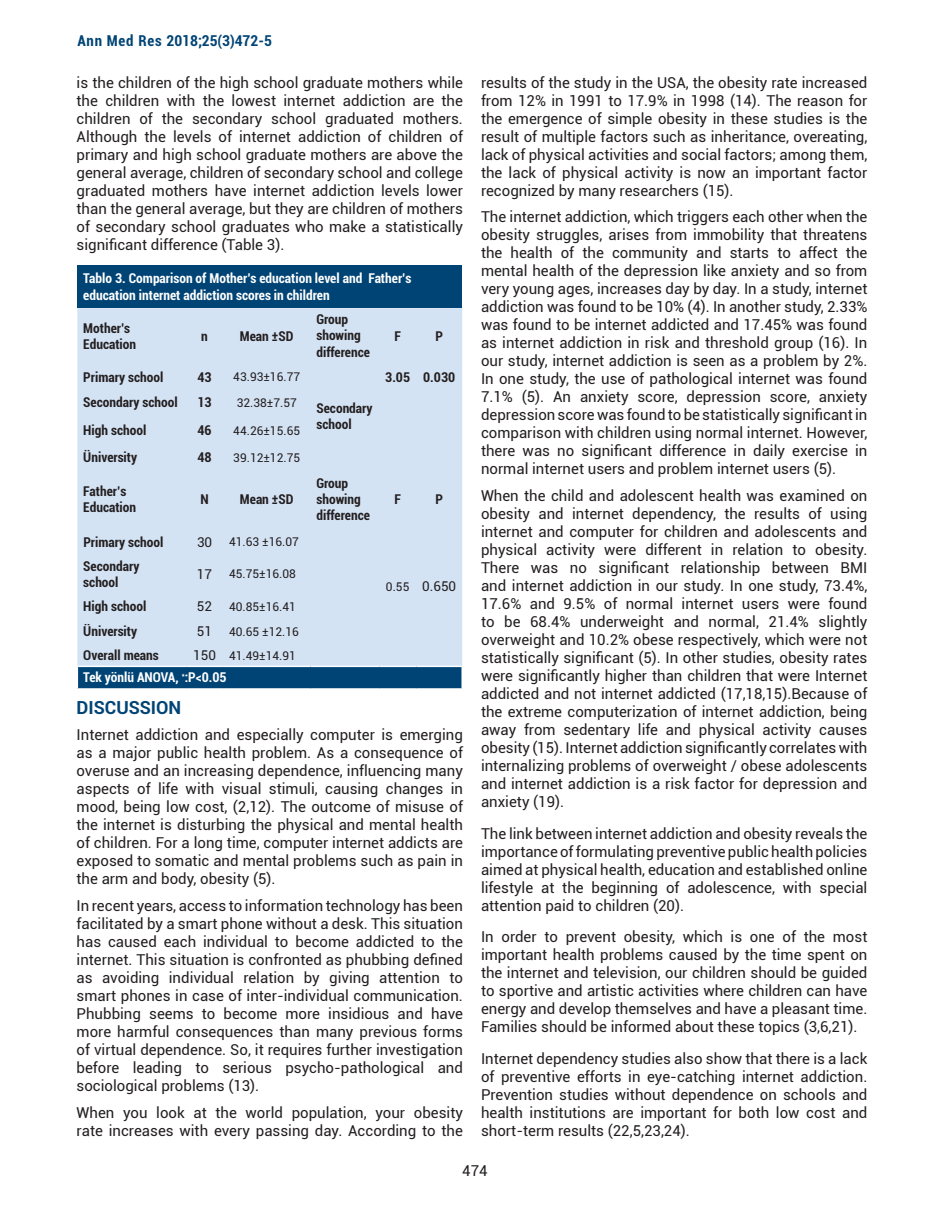
<style>
.page{position:relative;width:944px;height:1214px;background:#fff}
.page>*{position:absolute;margin:0;border:0;box-sizing:border-box;transform-origin:0 0}
.t1{font:700 18px "Roboto";color:#004475}
.t2{font:15px/18px "Roboto";color:#231f20;text-align:justify}
.t3{font:700 condensed 15px "Roboto";letter-spacing:.025em;color:#004475}
.t4{font:700 condensed 13.5px/16.2px "Roboto";color:#231f20}
.t5{font:700 condensed 13.5px/16.2px "Roboto";color:#fff}
.t6{font:13.5px "Roboto";color:#231f20}
.t7{font:12px "Roboto";color:#231f20}
.s1{font-size:13.5px}
.s2{font-size:12px}
</style>
<div class="page">
<div style="left:77px;top:265px;width:385px;height:43px;background:#004475"></div>
<div style="left:77px;top:308px;width:385px;height:357px;background:#d4e3f4"></div>
<div style="left:77px;top:666px;width:385px;height:23px;background:#004475"></div>
<hr style="left:77px;top:665px;width:109px;height:2px;background:#fff">
<svg style="left:77px;top:667px;width:1px;height:21px"></svg>
<hr style="left:186px;top:665px;width:37px;height:2px;background:#fff">
<hr style="left:223px;top:665px;width:87px;height:2px;background:#fff">
<hr style="left:310px;top:665px;width:69px;height:2px;background:#fff">
<hr style="left:379px;top:665px;width:37px;height:2px;background:#fff">
<hr style="left:416px;top:665px;width:47px;height:2px;background:#fff">
<hr style="left:461px;top:667px;width:2px;height:21px;background:#fff">
<hr style="left:77px;top:688px;width:109px;height:1px;background:#fff">
<hr style="left:186px;top:688px;width:37px;height:1px;background:#fff">
<hr style="left:223px;top:688px;width:87px;height:1px;background:#fff">
<hr style="left:310px;top:688px;width:69px;height:1px;background:#fff">
<hr style="left:379px;top:688px;width:37px;height:1px;background:#fff">
<hr style="left:416px;top:688px;width:47px;height:1px;background:#fff">
<p class="t3" style="left:77px;top:31px;width:196px">Ann Med Res 2018;25(3)472-5</p>
<p class="t2" style="left:77px;top:73px;width:388px">is the children of the high school graduate mothers while the children with the lowest internet addiction are the children of the secondary school graduated mothers.<br>Although the levels of internet addiction of children of primary and high school graduate mothers are above the general average, children of secondary school and college graduated mothers have internet addiction levels lower than the general average, but they are children of mothers of secondary school graduates who make a statistically significant difference (Table 3).</p>
<p class="t5" style="left:83px;top:270px;width:329px">Tablo 3. Comparison of Mother’s education level and Father’s education internet addiction scores in children</p>
<p class="t4" style="left:83px;top:319px;width:54px">Mother’s<br>Education</p>
<p class="t4" style="left:201px;top:328px;width:8px">n</p>
<p class="t4" style="left:240px;top:328px;width:55px">Mean ±SD</p>
<p class="t4" style="left:316px;top:311px;width:55px">Group showing difference</p>
<p class="t4" style="left:394px;top:328px;width:8px">F</p>
<p class="t4" style="left:435px;top:328px;width:9px">P</p>
<p class="t4" style="left:83px;top:368px;width:81px">Primary school</p>
<p class="t4" style="left:197px;top:368px;width:16px">43</p>
<p class="t7" style="left:233px;top:368px;width:68px">43.93±16.77</p>
<p class="t4" style="left:83px;top:394px;width:96px">Secondary school</p>
<p class="t4" style="left:197px;top:394px;width:16px">13</p>
<p class="t7" style="left:237px;top:394px;width:62px">32.38±7.57</p>
<p class="t4" style="left:83px;top:422px;width:65px">High school</p>
<p class="t4" style="left:197px;top:422px;width:16px">46</p>
<p class="t7" style="left:233px;top:422px;width:68px">44.26±15.65</p>
<p class="t4" style="left:83px;top:449px;width:55px">Üniversity</p>
<p class="t4" style="left:197px;top:449px;width:16px">48</p>
<p class="t7" style="left:233px;top:449px;width:68px">39.12±12.75</p>
<p class="t4" style="left:83px;top:482px;width:54px">Father’s<br>Education</p>
<p class="t4" style="left:200px;top:490px;width:10px">N</p>
<p class="t4" style="left:240px;top:490px;width:55px">Mean ±SD</p>
<p class="t4" style="left:83px;top:533px;width:81px">Primary school</p>
<p class="t7" style="left:197px;top:533px;width:103px"><span class="s1">30</span> 41.63 ±16.07</p>
<p class="t4" style="left:316px;top:400px;width:58px">Secondary school</p>
<p class="t4" style="left:385px;top:368px;width:71px">3.05 0.030</p>
<p class="t4" style="left:316px;top:474px;width:55px">Group showing difference</p>
<p class="t4" style="left:394px;top:490px;width:8px">F</p>
<p class="t4" style="left:435px;top:490px;width:9px">P</p>
<p class="t4" style="left:83px;top:557px;width:58px">Secondary school</p>
<p class="t7" style="left:197px;top:565px;width:100px"><span class="s1">17</span> 45.75±16.08</p>
<p class="t4" style="left:83px;top:597px;width:65px">High school</p>
<p class="t7" style="left:197px;top:598px;width:100px"><span class="s1">52</span> 40.85±16.41</p>
<p class="t4" style="left:83px;top:623px;width:55px">Üniversity</p>
<p class="t7" style="left:197px;top:623px;width:103px"><span class="s1">51</span> 40.65 ±12.16</p>
<p class="t4" style="left:83px;top:646px;width:77px">Overall means</p>
<p class="t7" style="left:193px;top:647px;width:104px"><span class="s1">150</span> 41.49±14.91</p>
<p class="t5" style="left:83px;top:669px;width:145px">Tek yönlü ANOVA, <sup>*</sup>:P&lt;0.05</p>
<p class="t1" style="left:77px;top:694px;width:106px">DISCUSSION</p>
<p class="t2" style="left:77px;top:725px;width:388px">Internet addiction and especially computer is emerging as a major public health problem. As a consequence of overuse and an increasing dependence, influencing many aspects of life with visual stimuli, causing changes in mood, being low cost, (2,12). The outcome of misuse of the internet is disturbing the physical and mental health of children. For a long time, computer internet addicts are exposed to somatic and mental problems such as pain in the arm and body, obesity (5).</p>
<p class="t2" style="left:77px;top:896px;width:388px">In recent years, access to information technology has been facilitated by a smart phone without a desk. This situation has caused each individual to become addicted to the internet. This situation is confronted as phubbing defined as avoiding individual relation by giving attention to smart phones in case of inter-individual communication.<br>Phubbing seems to become more insidious and have more harmful consequences than many previous forms of virtual dependence. So, it requires further investigation before leading to serious psycho-pathological and sociological problems (13).</p>
<p class="t2" style="left:77px;top:1102px;width:388px">When you look at the world population, your obesity rate increases with every passing day. According to the</p>
<p class="t6" style="left:386px;top:577px;width:72px"><span class="s2">0.55</span> 0.650</p>
<p class="t2" style="left:481px;top:73px;width:388px">results of the study in the USA, the obesity rate increased from 12% in 1991 to 17.9% in 1998 (14). The reason for the emergence of simple obesity in these studies is the result of multiple factors such as inheritance, overeating, lack of physical activities and social factors; among them, the lack of physical activity is now an important factor recognized by many researchers (15).</p>
<p class="t2" style="left:481px;top:207px;width:388px">The internet addiction, which triggers each other when the obesity struggles, arises from immobility that threatens the health of the community and starts to affect the mental health of the depression like anxiety and so from very young ages, increases day by day. In a study, internet addiction was found to be 10% (4). In another study, 2.33% was found to be internet addicted and 17.45% was found as internet addiction in risk and threshold group (16). In our study, internet addiction is seen as a problem by 2%.<br>In one study, the use of pathological internet was found 7.1% (5). An anxiety score, depression score, anxiety depression score was found to be statistically significant in comparison with children using normal internet. However, there was no significant difference in daily exercise in normal internet users and problem internet users (5).</p>
<p class="t2" style="left:481px;top:486px;width:388px">When the child and adolescent health was examined on obesity and internet dependency, the results of using internet and computer for children and adolescents and physical activity were different in relation to obesity.<br>There was no significant relationship between BMI and internet addiction in our study. In one study, 73.4%, 17.6% and 9.5% of normal internet users were found to be 68.4% underweight and normal, 21.4% slightly overweight and 10.2% obese respectively, which were not statistically significant (5). In other studies, obesity rates were significantly higher than children that were Internet addicted and not internet addicted (17,18,15).Because of the extreme computerization of internet addiction, being away from sedentary life and physical activity causes obesity (15). Internet addiction significantly correlates with internalizing problems of overweight / obese adolescents and internet addiction is a risk factor for depression and anxiety (19).</p>
<p class="t2" style="left:481px;top:824px;width:388px">The link between internet addiction and obesity reveals the importance of formulating preventive public health policies aimed at physical health, education and established online lifestyle at the beginning of adolescence, with special attention paid to children (20).</p>
<p class="t2" style="left:481px;top:927px;width:388px">In order to prevent obesity, which is one of the most important health problems caused by the time spent on the internet and television, our children should be guided to sportive and artistic activities where children can have energy and develop themselves and have a pleasant time.<br>Families should be informed about these topics (3,6,21).</p>
<p class="t2" style="left:481px;top:1049px;width:388px">Internet dependency studies also show that there is a lack of preventive efforts in eye-catching internet addiction.<br>Prevention studies without dependence on schools and health institutions are important for both low cost and short-term results (22,5,23,24).</p>
<p class="t2" style="left:462px;top:1161px;width:27px">474</p>
</div>
